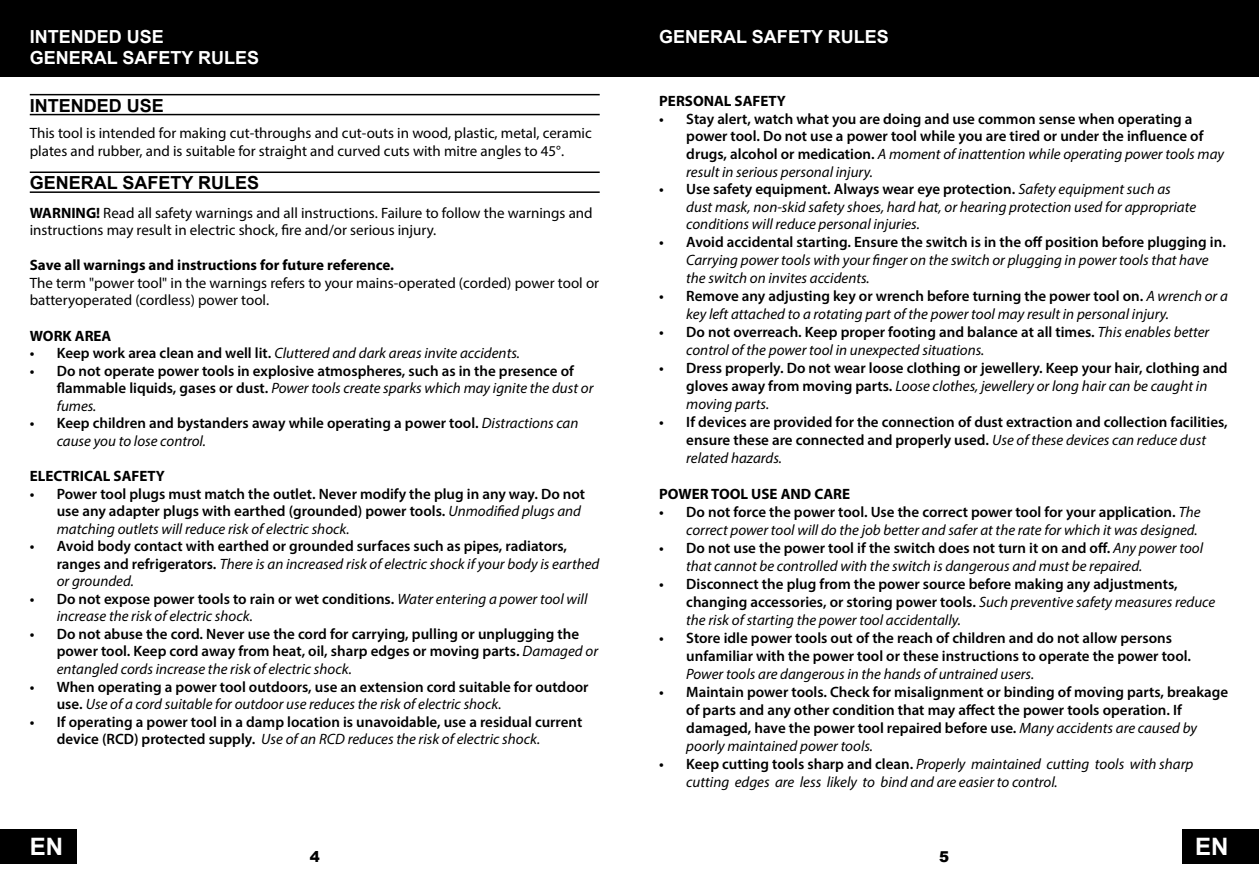
<style>
.page{position:relative;width:1259px;height:893px;background:#fff}
.page>*{position:absolute;margin:0;border:0;box-sizing:border-box;transform-origin:0 0}
.t1{font:700 24px "Arial";color:#fff}
.t2{font:700 18px/21.6px "Arial";color:#fff}
.t3{font:700 18px "Arial";color:#000}
.t4{font:600 15px/17.5px "Myriad Pro";color:#000}
.t5{font:italic 15px/18px "Myriad Pro";color:#000}
.t6{font:15px/17.5px "Myriad Pro";color:#000}
.t7{font:700 15px "Myriad Pro";color:#000}
.t8{font:900 15px "Arial";color:#000}
.s1{font-weight:700}
.s2{font-weight:600;font-style:normal}
.s3{font-weight:400;font-style:italic}
</style>
<div class="page">
<div style="left:0;top:829px;width:77px;height:34px;background:#000"></div>
<div style="left:0;top:0;width:629px;height:77px;background:#000"></div>
<div style="left:629px;top:0;width:630px;height:77px;background:#000"></div>
<div style="left:1182px;top:829px;width:77px;height:34px;background:#000"></div>
<hr style="left:30px;top:94px;width:570px;height:1px;background:#000">
<hr style="left:30px;top:171px;width:570px;height:2px;background:#000">
<hr style="left:30px;top:114px;width:570px;height:1px;background:#000">
<hr style="left:30px;top:191px;width:570px;height:2px;background:#000">
<p class="t2" style="left:30px;top:26px;width:231px">INTENDED USE<br>GENERAL SAFETY RULES</p>
<p class="t3" style="left:30px;top:93px;width:136px">INTENDED USE</p>
<p class="t6" style="left:30px;top:124px;width:563px;line-height:18px">This tool is intended for making cut-throughs and cut-outs in wood, plastic, metal, ceramic plates and rubber, and is suitable for straight and curved cuts with mitre angles to 45°.</p>
<p class="t3" style="left:30px;top:170px;width:231px">GENERAL SAFETY RULES</p>
<p class="t6" style="left:30px;top:204px;width:564px"><span class="s1">WARNING!</span> Read all safety warnings and all instructions. Failure to follow the warnings and instructions may result in electric shock, fire and/or serious injury.</p>
<p class="t7" style="left:30px;top:255px;width:366px">Save all warnings and instructions for future reference.</p>
<p class="t6" style="left:30px;top:274px;width:571px">The term "power tool" in the warnings refers to your mains-operated (corded) power tool or batteryoperated (cordless) power tool.</p>
<p class="t7" style="left:30px;top:326px;width:83px">WORK AREA</p>
<p class="t5" style="left:30px;top:344px;width:492px"><span class="s2">• Keep work area clean and well lit.</span> Cluttered and dark areas invite accidents.</p>
<p class="t4" style="left:57px;top:361px;width:538px;text-indent:-27px">• Do not operate power tools in explosive atmospheres, such as in the presence of flammable liquids, gases or dust. <span class="s3">Power tools create sparks which may ignite the dust or fumes.</span></p>
<p class="t4" style="left:57px;top:414px;width:523px;text-indent:-27px">• Keep children and bystanders away while operating a power tool. <span class="s3">Distractions can cause you to lose control.</span></p>
<p class="t7" style="left:30px;top:466px;width:137px">ELECTRICAL SAFETY</p>
<p class="t4" style="left:57px;top:484px;width:530px;text-indent:-27px">• Power tool plugs must match the outlet. Never modify the plug in any way. Do not use any adapter plugs with earthed (grounded) power tools. <span class="s3">Unmodified plugs and matching outlets will reduce risk of electric shock.</span></p>
<p class="t4" style="left:57px;top:537px;width:544px;text-indent:-27px">• Avoid body contact with earthed or grounded surfaces such as pipes, radiators, ranges and refrigerators. <span class="s3">There is an increased risk of electric shock if your body is earthed or grounded.</span></p>
<p class="t5" style="left:57px;top:590px;width:532px;line-height:17.5px;text-indent:-27px"><span class="s2">• Do not expose power tools to rain or wet conditions.</span> Water entering a power tool will increase the risk of electric shock.</p>
<p class="t4" style="left:57px;top:625px;width:543px;text-indent:-27px">• Do not abuse the cord. Never use the cord for carrying, pulling or unplugging the power tool. Keep cord away from heat, oil, sharp edges or moving parts. <span class="s3">Damaged or entangled cords increase the risk of electric shock.</span></p>
<p class="t4" style="left:57px;top:677px;width:533px;text-indent:-27px">• When operating a power tool outdoors, use an extension cord suitable for outdoor use. <span class="s3">Use of a cord suitable for outdoor use reduces the risk of electric shock.</span></p>
<p class="t4" style="left:57px;top:712px;width:527px;text-indent:-27px">• If operating a power tool in a damp location is unavoidable, use a residual current device (RCD) protected supply. <span class="s3">Use of an RCD reduces the risk of electric shock.</span></p>
<p class="t2" style="left:659px;top:26px;width:231px">GENERAL SAFETY RULES</p>
<p class="t7" style="left:659px;top:91px;width:128px">PERSONAL SAFETY</p>
<p class="t4" style="left:686px;top:110px;width:539px;text-indent:-27px">• Stay alert, watch what you are doing and use common sense when operating a power tool. Do not use a power tool while you are tired or under the influence of drugs, alcohol or medication. <span class="s3">A moment of inattention while operating power tools may result in serious personal injury.</span></p>
<p class="t5" style="left:686px;top:180px;width:511px;line-height:17.5px;text-indent:-27px"><span class="s2">• Use safety equipment. Always wear eye protection.</span> Safety equipment such as dust mask, non-skid safety shoes, hard hat, or hearing protection used for appropriate conditions will reduce personal injuries.</p>
<p class="t4" style="left:659px;top:233px;width:568px">• Avoid accidental starting. Ensure the switch is in the off position before plugging in.</p>
<p class="t5" style="left:686px;top:251px;width:524px">Carrying power tools with your finger on the switch or plugging in power tools that have the switch on invites accidents.</p>
<p class="t5" style="left:686px;top:287px;width:543px;text-indent:-27px"><span class="s2">• Remove any adjusting key or wrench before turning the power tool on.</span> A wrench or a key left attached to a rotating part of the power tool may result in personal injury.</p>
<p class="t5" style="left:686px;top:323px;width:524px;text-indent:-27px"><span class="s2">• Do not overreach. Keep proper footing and balance at all times.</span> This enables better control of the power tool in unexpected situations.</p>
<p class="t4" style="left:686px;top:359px;width:543px;line-height:18px;text-indent:-27px">• Dress properly. Do not wear loose clothing or jewellery. Keep your hair, clothing and gloves away from moving parts. <span class="s3">Loose clothes, jewellery or long hair can be caught in moving parts.</span></p>
<p class="t4" style="left:686px;top:413px;width:543px;line-height:18px;text-indent:-27px">• If devices are provided for the connection of dust extraction and collection facilities, ensure these are connected and properly used. <span class="s3">Use of these devices can reduce dust related hazards.</span></p>
<p class="t7" style="left:659px;top:484px;width:192px">POWER TOOL USE AND CARE</p>
<p class="t5" style="left:659px;top:503px;width:543px;text-align:right"><span class="s2">• Do not force the power tool. Use the correct power tool for your application.</span> The correct power tool will do the job better and safer at the rate for which it was designed.</p>
<p class="t5" style="left:686px;top:539px;width:518px;text-indent:-27px"><span class="s2">• Do not use the power tool if the switch does not turn it on and off.</span> Any power tool that cannot be controlled with the switch is dangerous and must be repaired.</p>
<p class="t4" style="left:686px;top:575px;width:530px;line-height:18px;text-indent:-27px">• Disconnect the plug from the power source before making any adjustments, changing accessories, or storing power tools. <span class="s3">Such preventive safety measures reduce the risk of starting the power tool accidentally.</span></p>
<p class="t4" style="left:686px;top:629px;width:506px;line-height:18px;text-indent:-27px">• Store idle power tools out of the reach of children and do not allow persons unfamiliar with the power tool or these instructions to operate the power tool.</p>
<p class="t5" style="left:686px;top:665px;width:349px">Power tools are dangerous in the hands of untrained users.</p>
<p class="t4" style="left:686px;top:683px;width:543px;line-height:18px;text-indent:-27px">• Maintain power tools. Check for misalignment or binding of moving parts, breakage of parts and any other condition that may affect the power tools operation. If damaged, have the power tool repaired before use. <span class="s3">Many accidents are caused by poorly maintained power tools.</span></p>
<p class="t5" style="left:686px;top:755px;width:508px;text-indent:-27px"><span class="s2">• Keep cutting tools sharp and clean.</span> Properly maintained cutting tools with sharp cutting edges are less likely to bind and are easier to control.</p>
<h1 class="t1" style="left:30px;top:829px;width:35px">EN</h1>
<p class="t8" style="left:310px;top:846px;width:12px">4</p>
<p class="t8" style="left:939px;top:846px;width:12px">5</p>
<h1 class="t1" style="left:1195px;top:829px;width:35px">EN</h1>
</div>
